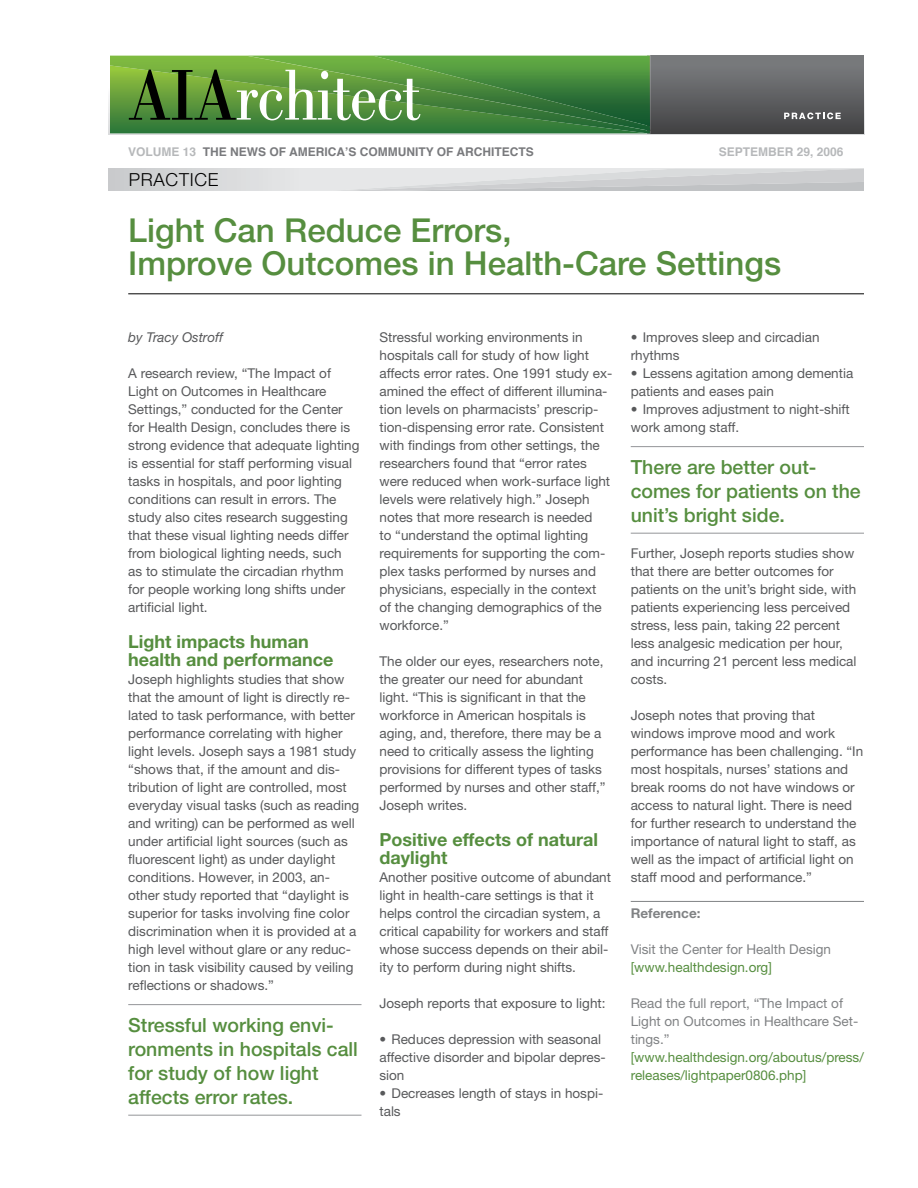
<style>
.page{position:relative;width:918px;height:1188px;background:#fff}
.page>*{position:absolute;margin:0;border:0;box-sizing:border-box;transform-origin:0 0}
.t1{font:500 33px/33px "Helvetica Neue";color:#568e3f}
.t2{font:500 19.5px/24px "Helvetica Neue";color:#568e3f}
.t3{font:700 18px/18px "Helvetica Neue";color:#568e3f}
.t4{font:300 18px "Helvetica Neue";letter-spacing:.04em;color:#000}
.t5{font:13.5px/18px "Helvetica Neue";color:#58595b}
.t6{font:13.5px/18px "Helvetica Neue";color:#808284}
.t7{font:13.5px/18px "Helvetica Neue";color:#568e3f}
.t8{font:italic 13.5px "Helvetica Neue";color:#58595b}
.t9{font:700 13.5px "Helvetica Neue";color:#808284}
.t10{font:700 12px "Helvetica";color:#797a7d}
.t11{font:700 12px "Helvetica";color:#b6b8ba}
.s1{color:#b6b8ba}
</style>
<div class="page">
<div style="left:647px;top:54px;width:218px;height:81px;background:linear-gradient(to bottom,#7f8183,#424143)"></div>
<div style="left:647px;top:56px;width:216px;height:77px;background:linear-gradient(to bottom,#7e8082,#444445)"></div>
<svg style="left:784px;top:113px;width:57px;height:6px"></svg>
<svg style="left:108px;top:54px;width:542px;height:81px"></svg>
<svg style="left:110px;top:56px;width:541px;height:78px"></svg>
<svg style="left:109px;top:168px;width:755px;height:23px"></svg>
<hr style="left:128px;top:1004px;width:234px;height:1px;background:#939598">
<hr style="left:128px;top:1115px;width:234px;height:1px;background:#939598">
<hr style="left:631px;top:446px;width:233px;height:1px;background:#939598">
<hr style="left:631px;top:533px;width:233px;height:1px;background:#939598">
<hr style="left:631px;top:901px;width:233px;height:1px;background:#808284">
<hr style="left:128px;top:294px;width:736px;height:1px;background:#000">
<p class="t10" style="left:128px;top:141px;width:407px"><span class="s1">VOLUME 13</span> THE NEWS OF AMERICA’S COMMUNITY OF ARCHITECTS</p>
<p class="t11" style="left:719px;top:141px;width:126px">SEPTEMBER 29, 2006</p>
<h3 class="t4" style="left:129px;top:168px;width:91px">PRACTICE</h3>
<h1 class="t1" style="left:128px;top:213px;width:654px">Light Can Reduce Errors,<br>Improve Outcomes in Health-Care Settings</h1>
<p class="t8" style="left:128px;top:329px;width:96px">by Tracy Ostroff</p>
<p class="t5" style="left:128px;top:364px;width:233px">A research review, “The Impact of Light on Outcomes in Healthcare Settings,” conducted for the Center for Health Design, concludes there is strong evidence that adequate lighting is essential for staff performing visual tasks in hospitals, and poor lighting conditions can result in errors. The study also cites research suggesting that these visual lighting needs differ from biological lighting needs, such<br>as to stimulate the circadian rhythm for people working long shifts under artificial light.</p>
<h3 class="t3" style="left:128px;top:632px;width:207px">Light impacts human health and performance</h3>
<p class="t5" style="left:128px;top:670px;width:233px">Joseph highlights studies that show that the amount of light is directly re&shy;lated to task performance, with better performance correlating with higher light levels. Joseph says a 1981 study “shows that, if the amount and dis&shy;tribution of light are controlled, most everyday visual tasks (such as reading and writing) can be performed as well under artificial light sources (such as fluorescent light) as under daylight conditions. However, in 2003, an&shy;other study reported that “daylight is superior for tasks involving fine color discrimination when it is provided at a high level without glare or any reduc&shy;tion in task visibility caused by veiling reflections or shadows.”</p>
<h2 class="t2" style="left:128px;top:1013px;width:231px">Stressful working envi&shy;ronments in hospitals call for study of how light affects error rates.</h2>
<p class="t5" style="left:380px;top:328px;width:234px">Stressful working environments in hospitals call for study of how light affects error rates. One 1991 study ex&shy;amined the effect of different illumina&shy;tion levels on pharmacists’ prescrip&shy;tion-dispensing error rate. Consistent with findings from other settings, the researchers found that “error rates were reduced when work-surface light levels were relatively high.” Joseph notes that more research is needed<br>to “understand the optimal lighting requirements for supporting the com&shy;plex tasks performed by nurses and physicians, especially in the context<br>of the changing demographics of the workforce.”</p>
<p class="t5" style="left:380px;top:652px;width:228px">The older our eyes, researchers note, the greater our need for abundant light. “This is significant in that the workforce in American hospitals is aging, and, therefore, there may be a need to critically assess the lighting provisions for different types of tasks performed by nurses and other staff,” Joseph writes.</p>
<h3 class="t3" style="left:380px;top:830px;width:220px">Positive effects of natural daylight</h3>
<p class="t5" style="left:380px;top:868px;width:233px">Another positive outcome of abundant light in health-care settings is that it helps control the circadian system, a critical capability for workers and staff whose success depends on their abil&shy;ity to perform during night shifts.</p>
<p class="t5" style="left:380px;top:994px;width:228px">Joseph reports that exposure to light:</p>
<p class="t5" style="left:380px;top:1030px;width:228px">• Reduces depression with seasonal affective disorder and bipolar depres&shy;sion</p>
<p class="t5" style="left:380px;top:1084px;width:225px">• Decreases length of stays in hospi&shy;tals</p>
<p class="t5" style="left:631px;top:328px;width:190px">• Improves sleep and circadian rhythms</p>
<p class="t5" style="left:631px;top:364px;width:224px">• Lessens agitation among dementia patients and eases pain</p>
<p class="t5" style="left:631px;top:400px;width:221px">• Improves adjustment to night-shift work among staff.</p>
<h2 class="t2" style="left:631px;top:455px;width:232px">There are better out&shy;comes for patients on the unit’s bright side.</h2>
<p class="t5" style="left:631px;top:544px;width:227px">Further, Joseph reports studies show that there are better outcomes for patients on the unit’s bright side, with patients experiencing less perceived stress, less pain, taking 22 percent less analgesic medication per hour, and incurring 21 percent less medical costs.</p>
<p class="t5" style="left:631px;top:706px;width:234px">Joseph notes that proving that windows improve mood and work performance has been challenging. “In most hospitals, nurses’ stations and break rooms do not have windows or access to natural light. There is need for further research to understand the importance of natural light to staff, as well as the impact of artificial light on staff mood and performance.”</p>
<p class="t9" style="left:631px;top:905px;width:71px">Reference:</p>
<p class="t6" style="left:631px;top:940px;width:202px">Visit the Center for Health Design</p>
<p class="t7" style="left:631px;top:958px;width:143px">[www.healthdesign.org]</p>
<p class="t6" style="left:631px;top:994px;width:229px">Read the full report, “The Impact of<br>Light on Outcomes in Healthcare Set&shy;tings.”</p>
<p class="t7" style="left:631px;top:1048px;width:235px">[www.healthdesign.org/aboutus/press/ releases/lightpaper0806.php]</p>
</div>
